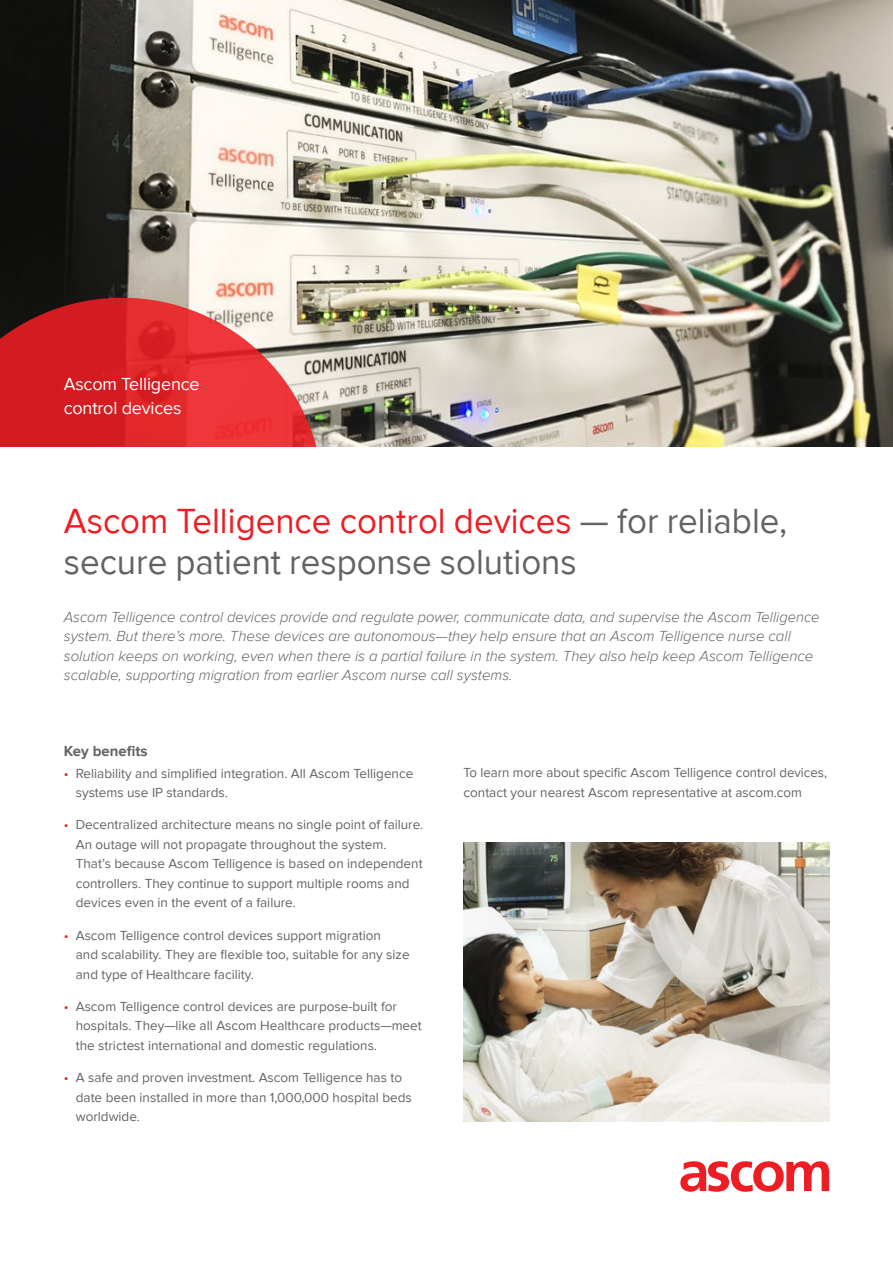
<style>
.page{position:relative;width:893px;height:1263px;background:#fff}
.page>*{position:absolute;margin:0;border:0;box-sizing:border-box;transform-origin:0 0}
.t1{font:36px/40.5px "Proxima Nova";color:#636366}
.t2{font:18px/24px "Proxima Nova";letter-spacing:-.01em;color:#fff}
.Intro_text{font:italic 300 15px/19.5px "Proxima Nova";color:#636366}
.Subhead{font:700 15px "Proxima Nova";color:#636366}
.Body_text{font:13.5px/19.5px "Proxima Nova";color:#636366}
.s1{color:#ee1d23}
</style>
<div class="page">
<img style="left:0;top:0;width:893px;height:446px">
<svg style="left:0;top:298px;width:323px;height:148px;background:#d54243"></svg>
<svg style="left:680px;top:1161px;width:149px;height:31px"></svg>
<img style="left:463px;top:842px;width:366px;height:279px">
<p class="t2" style="left:64px;top:372px;width:137px">Ascom Telligence control devices</p>
<p class="t1" style="left:64px;top:502px;width:725px"><span class="s1">Ascom Telligence control devices</span> — for reliable, secure patient response solutions</p>
<p class="Intro_text" style="left:64px;top:607px;width:757px">Ascom Telligence control devices provide and regulate power, communicate data, and supervise the Ascom Telligence system. But there’s more. These devices are autonomous—they help ensure that an Ascom Telligence nurse call solution keeps on working, even when there is a partial failure in the system. They also help keep Ascom Telligence scalable, supporting migration from earlier Ascom nurse call systems.</p>
<p class="Subhead" style="left:64px;top:742px;width:85px">Key benefits</p>
<p class="Body_text" style="left:76px;top:764px;width:339px;text-indent:-12px"><span class="s1">•</span> Reliability and simplified integration. All Ascom Telligence systems use IP standards.</p>
<p class="Body_text" style="left:76px;top:815px;width:349px;text-indent:-12px"><span class="s1">•</span> Decentralized architecture means no single point of failure.<br>An outage will not propagate throughout the system.<br>That’s because Ascom Telligence is based on independent controllers. They continue to support multiple rooms and devices even in the event of a failure.</p>
<p class="Body_text" style="left:76px;top:926px;width:335px;text-indent:-12px"><span class="s1">•</span> Ascom Telligence control devices support migration<br>and scalability. They are flexible too, suitable for any size and type of Healthcare facility.</p>
<p class="Body_text" style="left:76px;top:997px;width:347px;text-indent:-12px"><span class="s1">•</span> Ascom Telligence control devices are purpose-built for hospitals. They—like all Ascom Healthcare products—meet the strictest international and domestic regulations.</p>
<p class="Body_text" style="left:76px;top:1068px;width:337px;text-indent:-12px"><span class="s1">•</span> A safe and proven investment. Ascom Telligence has to date been installed in more than 1,000,000 hospital beds worldwide.</p>
<p class="Body_text" style="left:463px;top:763px;width:365px">To learn more about specific Ascom Telligence control devices, contact your nearest Ascom representative at ascom.com</p>
</div>
